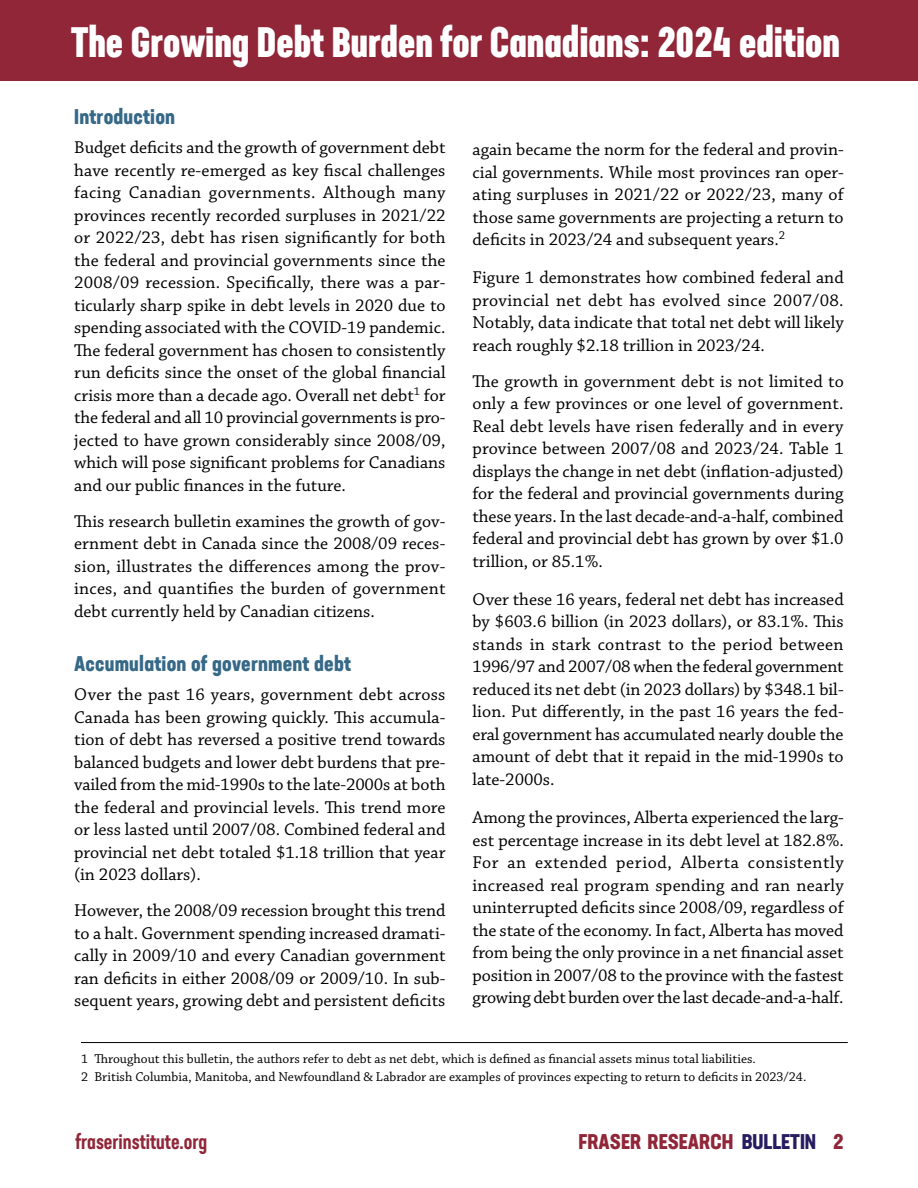
<style>
.page{position:relative;width:918px;height:1188px;background:#fff}
.page>*{position:absolute;margin:0;border:0;box-sizing:border-box;transform-origin:0 0}
.t1{font:700 42px "Neusa Next Std Compact";color:#fff}
.H2_2024{font:700 condensed 21px "Neusa Next Std";letter-spacing:.01em;color:#366887}
.t2{font:700 condensed 21px "Neusa Next Std";color:#902638}
.t3{font:500 21px "Neusa Next Std Compact";color:#902638}
.textleft_2024{font:18px/22.5px "Chaparral Pro";color:#000;text-align:justify}
.footnote2024{font:13.5px "Chaparral Pro";color:#000}
.firstfootnote2024{font:13.5px "Chaparral Pro";color:#000}
.s1{color:#271c60}
</style>
<div class="page">
<div style="left:0;top:0;width:918px;height:81px;background:#902638"></div>
<hr style="left:81px;top:1042px;width:767px;height:1px;background:#000">
<h1 class="t1" style="left:71px;top:16px;width:770px">The Growing Debt Burden for Canadians: 2024 edition</h1>
<p class="H2_2024" style="left:74px;top:103px;width:102px">Introduction</p>
<p class="textleft_2024" style="left:74px;top:137px;width:373px">Budget deficits and the growth of government debt have recently re-emerged as key fiscal challenges facing Canadian governments. Although many provinces recently recorded surpluses in 2021/22 or 2022/23, debt has risen significantly for both the federal and provincial governments since the 2008/09 recession. Specifically, there was a par&shy;ticularly sharp spike in debt levels in 2020 due to spending associated with the COVID-19 pandemic.<br>The federal government has chosen to consistently run deficits since the onset of the global financial crisis more than a decade ago. Overall net debt<sup>1</sup> for the federal and all 10 provincial governments is pro&shy;jected to have grown considerably since 2008/09, which will pose significant problems for Canadians and our public finances in the future.</p>
<p class="textleft_2024" style="left:74px;top:511px;width:373px">This research bulletin examines the growth of gov&shy;ernment debt in Canada since the 2008/09 reces&shy;sion, illustrates the differences among the prov&shy;inces, and quantifies the burden of government debt currently held by Canadian citizens.</p>
<p class="H2_2024" style="left:74px;top:650px;width:278px">Accumulation of government debt</p>
<p class="textleft_2024" style="left:74px;top:684px;width:373px">Over the past 16 years, government debt across Canada has been growing quickly. This accumula&shy;tion of debt has reversed a positive trend towards balanced budgets and lower debt burdens that pre&shy;vailed from the mid-1990s to the late-2000s at both the federal and provincial levels. This trend more or less lasted until 2007/08. Combined federal and provincial net debt totaled $1.18 trillion that year (in 2023 dollars).</p>
<p class="textleft_2024" style="left:74px;top:900px;width:373px">However, the 2008/09 recession brought this trend to a halt. Government spending increased dramati&shy;cally in 2009/10 and every Canadian government ran deficits in either 2008/09 or 2009/10. In sub&shy;sequent years, growing debt and persistent deficits</p>
<p class="textleft_2024" style="left:472px;top:139px;width:373px">again became the norm for the federal and provin&shy;cial governments. While most provinces ran oper&shy;ating surpluses in 2021/22 or 2022/23, many of those same governments are projecting a return to deficits in 2023/24 and subsequent years.<sup>2</sup></p>
<p class="textleft_2024" style="left:472px;top:267px;width:373px">Figure 1 demonstrates how combined federal and provincial net debt has evolved since 2007/08.<br>Notably, data indicate that total net debt will likely reach roughly $2.18 trillion in 2023/24.</p>
<p class="textleft_2024" style="left:472px;top:371px;width:373px">The growth in government debt is not limited to only a few provinces or one level of government.<br>Real debt levels have risen federally and in every province between 2007/08 and 2023/24. Table 1 displays the change in net debt (inflation-adjusted) for the federal and provincial governments during these years. In the last decade-and-a-half, combined federal and provincial debt has grown by over $1.0 trillion, or 85.1%.</p>
<p class="textleft_2024" style="left:472px;top:589px;width:373px">Over these 16 years, federal net debt has increased by $603.6 billion (in 2023 dollars), or 83.1%. This stands in stark contrast to the period between 1996/97 and 2007/08 when the federal government reduced its net debt (in 2023 dollars) by $348.1 bil&shy;lion. Put differently, in the past 16 years the fed&shy;eral government has accumulated nearly double the amount of debt that it repaid in the mid-1990s to late-2000s.</p>
<p class="textleft_2024" style="left:472px;top:807px;width:373px">Among the provinces, Alberta experienced the larg&shy;est percentage increase in its debt level at 182.8%.<br>For an extended period, Alberta consistently increased real program spending and ran nearly uninterrupted deficits since 2008/09, regardless of the state of the economy. In fact, Alberta has moved from being the only province in a net financial asset position in 2007/08 to the province with the fastest growing debt burden over the last decade-and-a-half.</p>
<p class="firstfootnote2024" style="left:81px;top:1051px;width:676px">1 Throughout this bulletin, the authors refer to debt as net debt, which is defined as financial assets minus total liabilities.</p>
<p class="footnote2024" style="left:81px;top:1069px;width:727px">2 British Columbia, Manitoba, and Newfoundland &amp; Labrador are examples of provinces expecting to return to deficits in 2023/24.</p>
<p class="t3" style="left:76px;top:1129px;width:133px">fraserinstitute.org</p>
<p class="t2" style="left:578px;top:1128px;width:266px">FRASER RESEARCH <span class="s1">BULLETIN</span> 2</p>
</div>
